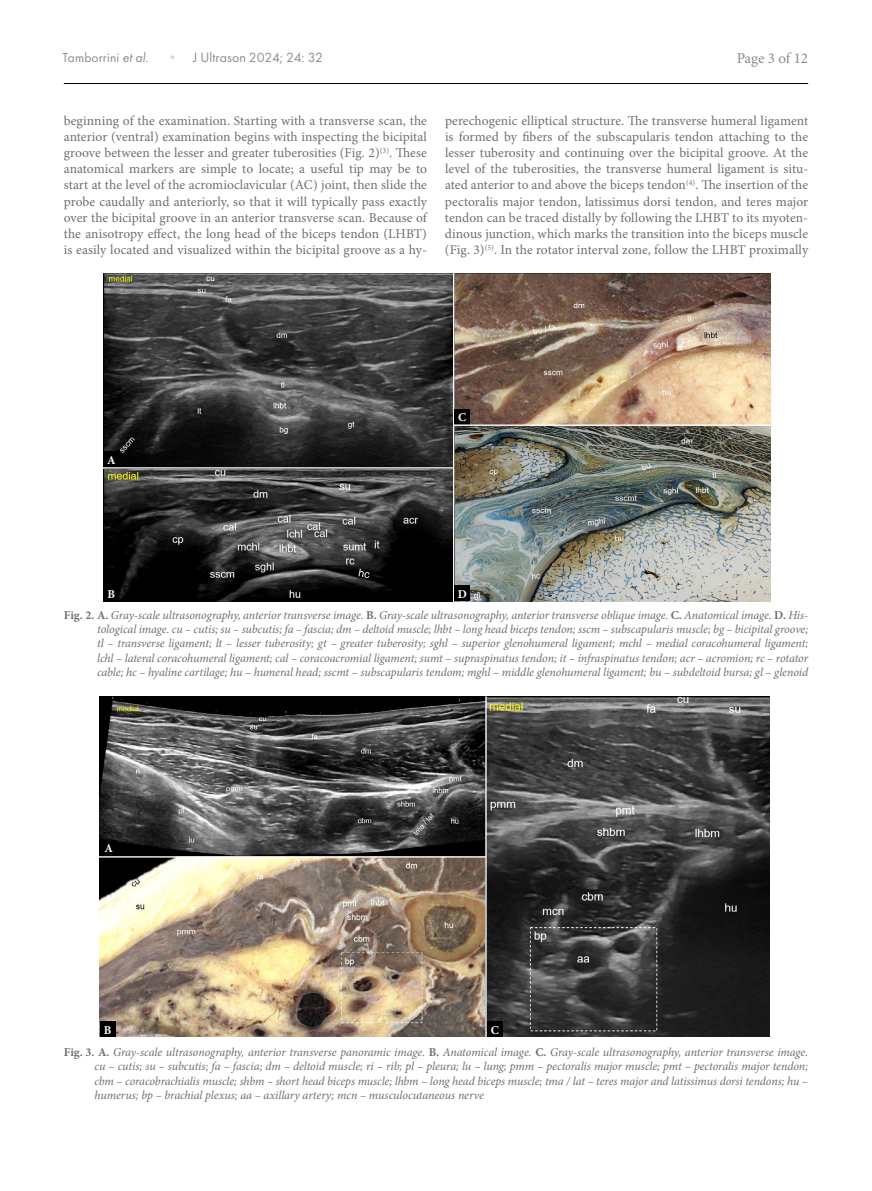
<style>
.page{position:relative;width:872px;height:1191px;background:#fff}
.page>*{position:absolute;margin:0;border:0;box-sizing:border-box;transform-origin:0 0}
.t1{font:15px "Minion Pro";letter-spacing:-.01em;color:#706f6f}
.t2{font:13.8px "Futura PT";color:#706f6f}
.t3{font:13.5px/16.2px "Minion Pro";letter-spacing:.005em;color:#706f6f;text-align:justify}
.t4{font:italic 12px/14.4px "Minion Pro";letter-spacing:-.005em;color:#706f6f;text-align:justify}
.t5{font:700 12px "Minion Pro";color:#fff}
.s1{font-size:13.5px}
.s2{font-style:italic}
.s3{color:#cfcece}
.s4{font-weight:700;font-style:normal}
</style>
<div class="page">
<hr style="left:64px;top:83px;width:744px;height:1px;background:#000">
<img style="left:100px;top:696px;width:669px;height:341px">
<hr style="left:485px;top:696px;width:1px;height:341px;background:#fff">
<hr style="left:97px;top:856px;width:389px;height:1px;background:#fff">
<img style="left:103px;top:274px;width:667px;height:327px">
<hr style="left:96px;top:467px;width:357px;height:1px;background:#fff">
<hr style="left:453px;top:270px;width:1px;height:333px;background:#fff">
<div style="left:454px;top:585px;width:16px;height:16px;background:#000"></div>
<div style="left:454px;top:409px;width:16px;height:15px;background:#000"></div>
<div style="left:104px;top:585px;width:15px;height:16px;background:#000"></div>
<div style="left:104px;top:452px;width:15px;height:15px;background:#000"></div>
<div style="left:487px;top:1021px;width:15px;height:16px;background:#000"></div>
<div style="left:100px;top:1021px;width:15px;height:16px;background:#000"></div>
<div style="left:101px;top:840px;width:15px;height:15px;background:#000"></div>
<hr style="left:454px;top:424px;width:357px;height:2px;background:#fff">
<p class="t2" style="left:63px;top:49px;width:262px"><span class="s1">Tamborrini</span> <span class="s2">et al.</span> <span class="s3">•</span> J Ultrason 2024; 24: 32</p>
<p class="t1" style="left:736px;top:48px;width:73px">Page 3 of 12</p>
<p class="t3" style="left:64px;top:112px;width:365px">beginning of the examination. Starting with a transverse scan, the anterior (ventral) examination begins with inspecting the bicipital groove between the lesser and greater tuberosities (Fig. 2)<sup>(3)</sup>. These anatomical markers are simple to locate; a useful tip may be to start at the level of the acromioclavicular (AC) joint, then slide the probe caudally and anteriorly, so that it will typically pass exactly over the bicipital groove in an anterior transverse scan. Because of the anisotropy effect, the long head of the biceps tendon (LHBT) is easily located and visualized within the bicipital groove as a hy-</p>
<p class="t3" style="left:445px;top:112px;width:365px">perechogenic elliptical structure. The transverse humeral ligament is formed by fibers of the subscapularis tendon attaching to the lesser tuberosity and continuing over the bicipital groove. At the level of the tuberosities, the transverse humeral ligament is situ&shy;ated anterior to and above the biceps tendon<sup>(4)</sup>. The insertion of the pectoralis major tendon, latissimus dorsi tendon, and teres major tendon can be traced distally by following the LHBT to its myoten&shy;dinous junction, which marks the transition into the biceps muscle (Fig. 3)<sup>(5)</sup>. In the rotator interval zone, follow the LHBT proximally</p>
<p class="t5" style="left:107px;top:451px;width:10px">A</p>
<p class="t5" style="left:107px;top:585px;width:9px">B</p>
<p class="t5" style="left:458px;top:409px;width:10px">C</p>
<p class="t5" style="left:458px;top:585px;width:11px">D</p>
<p class="t4" style="left:97px;top:607px;width:712px;text-indent:-33px"><span class="s4">Fig. 2. A.</span> Gray-scale ultrasonography, anterior transverse image. <span class="s4">B.</span> Gray-scale ultrasonography, anterior transverse oblique image. <span class="s4">C.</span> Anatomical image. <span class="s4">D.</span> His&shy;tological image. cu – cutis; su – subcutis; fa – fascia; dm – deltoid muscle; lhbt – long head biceps tendon; sscm – subscapularis muscle; bg – bicipital groove; tl – transverse ligament; lt – lesser tuberosity; gt – greater tuberosity; sghl – superior glenohumeral ligament; mchl – medial coracohumeral ligament; lchl – lateral coracohumeral ligament; cal – coracoacromial ligament; sumt – supraspinatus tendon; it – infraspinatus tendon; acr – acromion; rc – rotator cable; hc – hyaline cartilage; hu – humeral head; sscmt – subscapularis tendom; mghl – middle glenohumeral ligament; bu – subdeltoid bursa; gl – glenoid</p>
<p class="t5" style="left:104px;top:840px;width:10px">A</p>
<p class="t5" style="left:104px;top:1021px;width:9px">B</p>
<p class="t5" style="left:491px;top:1021px;width:10px">C</p>
<p class="t4" style="left:94px;top:1044px;width:715px;text-indent:-31px"><span class="s4">Fig. 3. A.</span> Gray-scale ultrasonography, anterior transverse panoramic image. <span class="s4">B.</span> Anatomical image. <span class="s4">C.</span> Gray-scale ultrasonography, anterior transverse image. cu – cutis; su – subcutis; fa – fascia; dm – deltoid muscle; ri – rib; pl – pleura; lu – lung; pmm – pectoralis major muscle; pmt – pectoralis major tendon; cbm – coracobrachialis muscle; shbm – short head biceps muscle; lhbm – long head biceps muscle; tma / lat – teres major and latissimus dorsi tendons; hu – humerus; bp – brachial plexus; aa – axillary artery; mcn – musculocutaneous nerve</p>
</div>
